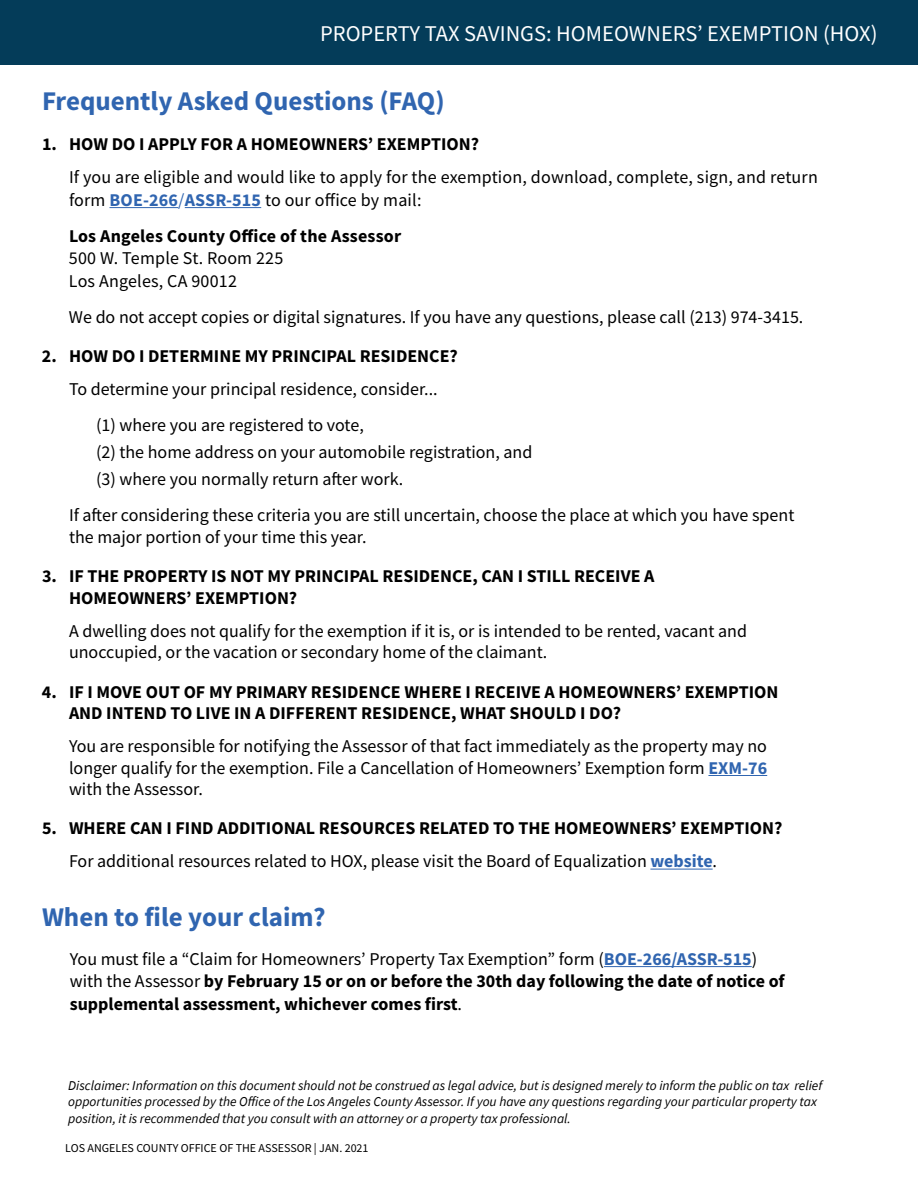
<style>
.page{position:relative;width:918px;height:1188px;background:#fff}
.page>*{position:absolute;margin:0;border:0;box-sizing:border-box;transform-origin:0 0}
.t1{font:700 27px "Source Sans Pro";color:#3065b0}
.t2{font:22.5px "Source Sans Pro";color:#fff}
.t3{font:18px/22.5px "Source Sans Pro";color:#000}
.t4{font:700 18px/22.5px "Source Sans Pro";color:#000}
.t5{font:italic 13.5px/16.2px "Source Sans Pro";color:#000}
.t6{font:12px "Source Sans Pro";color:#000}
.s1{font-weight:700;color:#3065b0}
.s2{color:#3065b0}
.s3{font-weight:400}
</style>
<div class="page">
<div style="left:0;top:0;width:918px;height:65px;background:#043c59"></div>
<hr style="left:109px;top:207px;width:69px;height:1px;background:#3065b0">
<hr style="left:185px;top:207px;width:76px;height:1px;background:#3065b0">
<hr style="left:708px;top:775px;width:59px;height:1px;background:#3065b0">
<hr style="left:650px;top:869px;width:63px;height:1px;background:#3065b0">
<hr style="left:604px;top:966px;width:148px;height:1px;background:#3065b0">
<p class="t2" style="left:320px;top:19px;width:297px">prope rty tax savi ngs: ho meow</p>
<p class="t2" style="left:647px;top:19px;width:232px">ners’ exemption (HOX)</p>
<h1 class="t1" style="left:42px;top:83px;width:404px">FREQUENTLY ASKED QUESTIONS (FAQ)</h1>
<p class="t4" style="left:42px;top:133px;width:347px">1. HOW DO I APPLY FOR A HOMEOWNERS’ EXEM</p>
<p class="t4" style="left:421px;top:133px;width:60px">PTION?</p>
<p class="t3" style="left:69px;top:166px;width:750px">If you are eligible and would like to apply for the exemption, download, complete, sign, and return form <span class="s1">BO E-266</span><span class="s2">/</span><span class="s1">ASSR-515</span> to our office by mail:</p>
<p class="t4" style="left:69px;top:224px;width:334px">LOS ANGELES COUNTY OFFICE OF THE ASSESSOR</p>
<p class="t3" style="left:69px;top:247px;width:216px">500 W. Temple St. Room 225<br>Los Angeles, CA 90012</p>
<p class="t3" style="left:69px;top:305px;width:736px">We do not accept copies or digital signatures. If you have any questions, please call (213) 974-3415.</p>
<p class="t4" style="left:42px;top:344px;width:417px">2. HOW DO I DETERMINE MY PRINCIPAL RESIDENCE?</p>
<p class="t3" style="left:96px;top:371px;width:343px;line-height:36px;text-indent:-27px">To determine your principal residence, consider... (1) where you are registered to vote,</p>
<p class="t3" style="left:96px;top:438px;width:438px;line-height:27px">(2) the home address on your automobile registration, and (3) where you normally return after work.</p>
<p class="t3" style="left:69px;top:503px;width:727px">If after considering these criteria you are still uncertain, choose the place at which you have spent the major portion of your time this year.</p>
<p class="t4" style="left:69px;top:565px;width:587px;line-height:21.6px;text-indent:-27px">3. IF THE PROPERTY IS NOT MY PRINCIPAL RESIDENCE, CAN I STILL RECEIVE A<br>HOMEOWNERS’ EXEM</p>
<p class="t4" style="left:239px;top:586px;width:60px">PTION?</p>
<p class="t3" style="left:69px;top:620px;width:680px;line-height:21.6px">A dwelling does not qualify for the exemption if it is, or is intended to be rented, vacant and unoccupied, or the vacation or secondary home of the claimant.</p>
<p class="t4" style="left:42px;top:680px;width:665px">4. IF I MOVE OUT OF MY PRIMARY RESIDENCE WHERE I RECEIVE A HOMEOWNERS’ EXEM</p>
<p class="t4" style="left:728px;top:680px;width:52px">PTION</p>
<p class="t4" style="left:69px;top:702px;width:554px">AND INTEND TO LIVE IN A DIFFERENT RESIDENCE, WHAT SHOULD I DO?</p>
<p class="t3" style="left:69px;top:735px;width:700px;line-height:21.6px;text-align:justify">You are responsible for notifying the Assessor of that fact immediately as the property may no longer qualify for the exemption. File a Cancellation of Homeowners’ Exemption form <span class="s1">EXM-76 </span>with the Assessor.</p>
<p class="t4" style="left:42px;top:817px;width:660px">5. WHERE CAN I FIND ADDITIONAL RESOURCES RELATED TO THE HOMEOWNERS’ EXEM</p>
<p class="t4" style="left:724px;top:817px;width:60px">PTION?</p>
<p class="t3" style="left:69px;top:850px;width:650px">For additional resources related to HOX, please visit the Board of Equalization <span class="s1">WEBSITE</span>.</p>
<h1 class="t1" style="left:42px;top:898px;width:285px">WHEN TO FILE YOUR CLAIM?</h1>
<p class="t4" style="left:70px;top:947px;width:717px"><span class="s3">You must file a “Claim for Homeowners’ Property Tax Exemption” form (</span><span class="s2">BO E-266/ASSR-515</span><span class="s3">) with the Assessor</span> BY FEBRUARY 15 OR ON OR BEFORE THE 30TH DAY FOLLOWING THE DATE OF NOTICE OF<br>SUPPLEMENTAL ASSESSMENT, WHICHEVER COMES FIRST<span class="s3">.</span></p>
<p class="t5" style="left:68px;top:1077px;width:755px">Disclaimer: Information on this document should not be construed as legal advice, but is designed merely to inform the public on tax relief opportunities processed by the Office of the Los Angeles County Assessor. If you have any questions regarding your particular property tax position, it is recommended that you consult with an attorney or a property tax professional.</p>
<p class="t6" style="left:65px;top:1141px;width:130px">Los Angeles Cou nty Office</p>
<p class="t6" style="left:219px;top:1141px;width:151px">of the Assessor | Jan. 2021</p>
</div>
